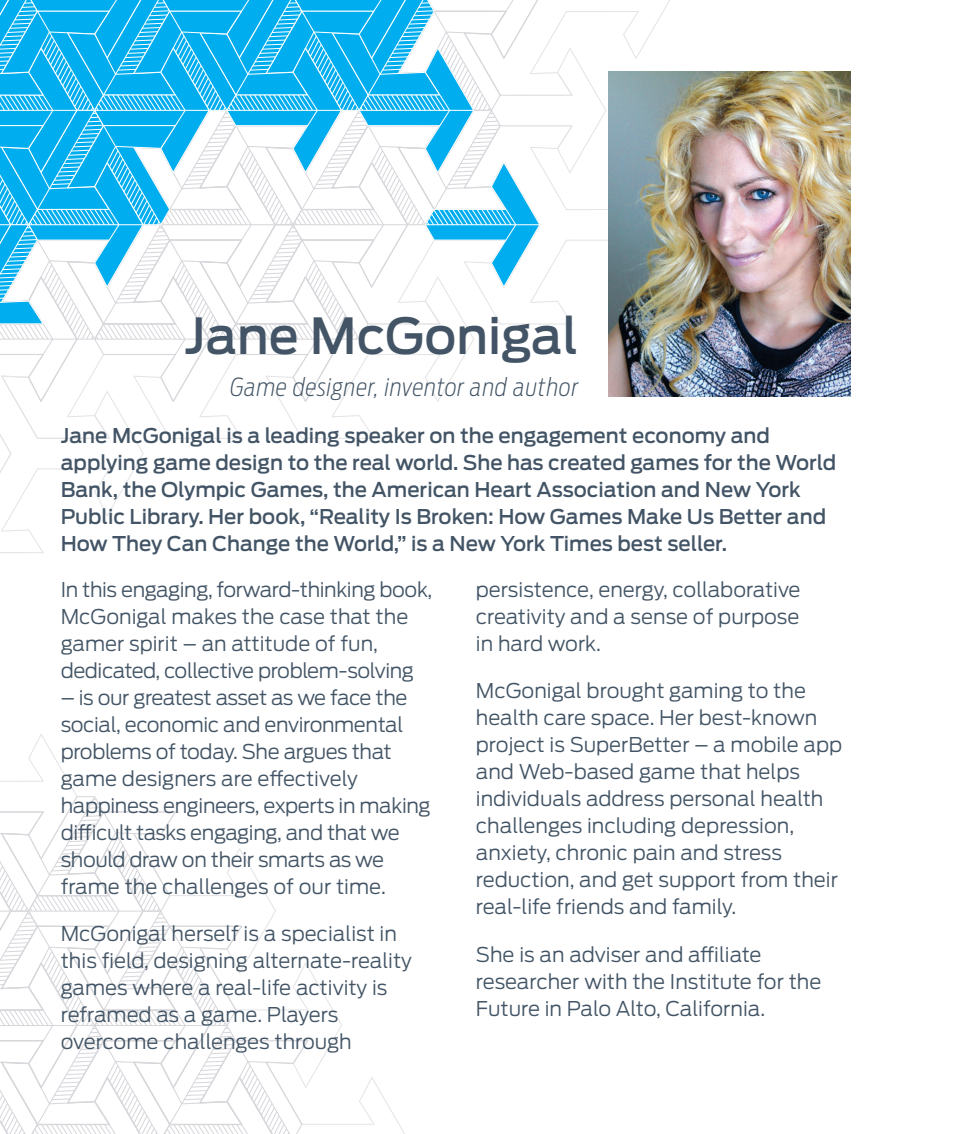
<style>
.page{position:relative;width:972px;height:1134px;background:#fff}
.page>*{position:absolute;margin:0;border:0;box-sizing:border-box;transform-origin:0 0}
.bio_body{font:500 49.5px "Ford Antenna";color:#425465}
.bio_body-2{font:italic 200 24.75px "Ford Antenna Cond";letter-spacing:.03em;color:#425465}
.bio_body-3{font:300 20.25px/27px "Ford Antenna";letter-spacing:-.005em;color:#425465}
.bio_big{font:500 20.25px/27px "Ford Antenna";color:#425465}
</style>
<div class="page">
<svg style="left:0;top:734px;width:405px;height:400px"></svg>
<svg style="left:0;top:0;width:673px;height:553px"></svg>
<img style="left:609px;top:71px;width:241px;height:325px">
<p class="bio_body" style="left:185px;top:293px;width:395px">Jane McGonigal</p>
<p class="bio_body-2" style="left:231px;top:367px;width:349px">Game designer, inventor and author</p>
<p class="bio_big" style="left:61px;top:420px;width:777px">Jane McGonigal is a leading speaker on the engagement economy and applying game design to the real world. She has created games for the World Bank, the Olympic Games, the American Heart Association and New York Public Library. Her book, “Reality Is Broken: How Games Make Us Better and How They Can Change the World,” is a New York Times best seller.</p>
<p class="bio_body-3" style="left:61px;top:574px;width:373px">In this engaging, forward-thinking book, McGonigal makes the case that the gamer spirit – an attitude of fun, dedicated, collective problem-solving</p>
<p class="bio_body-3" style="left:61px;top:682px;width:371px">– is our greatest asset as we face the social, economic and environmental problems of today. She argues that game designers are effectively happiness engineers, experts in making difficult tasks engaging, and that we should draw on their smarts as we frame the challenges of our time.</p>
<p class="bio_body-3" style="left:61px;top:918px;width:353px">McGonigal herself is a specialist in this field, designing alternate-reality games where a real-life activity is reframed as a game. Players overcome challenges through</p>
<p class="bio_body-3" style="left:476px;top:574px;width:326px;text-align:justify">persistence, energy, collaborative creativity and a sense of purpose in hard work.</p>
<p class="bio_body-3" style="left:476px;top:675px;width:368px">McGonigal brought gaming to the health care space. Her best-known project is SuperBetter – a mobile app and Web-based game that helps individuals address personal health challenges including depression, anxiety, chronic pain and stress reduction, and get support from their real-life friends and family.</p>
<p class="bio_body-3" style="left:476px;top:938px;width:347px">She is an adviser and affiliate researcher with the Institute for the<br>Future in Palo Alto, California.</p>
</div>
